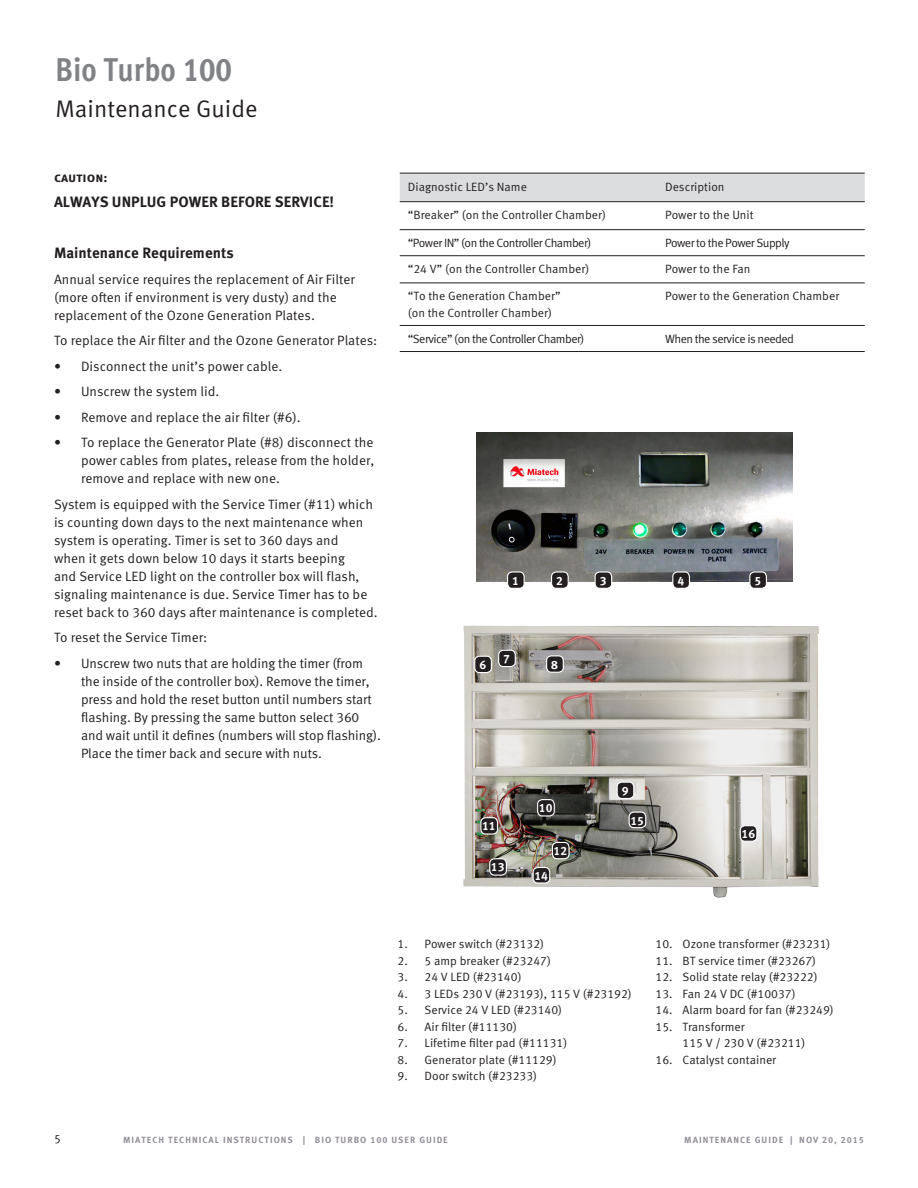
<style>
.page{position:relative;width:918px;height:1188px;background:#fff}
.page>*{position:absolute;margin:0;border:0;box-sizing:border-box;transform-origin:0 0}
.head_1{font:700 condensed 33px "Meta Pro";color:#808285}
.head_5{font:24px "Meta Pro Norm";color:#231f20}
.head_4{font:700 15px "Meta Pro";color:#231f20}
.head_4-2{font:13.5px/18px "Meta Pro Norm";color:#231f20}
.head_4-3{font:700 13.5px "Meta Pro";color:#231f20}
.body{font:12px/16.5px "Meta Pro Norm";color:#231f20}
.body-2{font:12px "Meta Pro Norm";letter-spacing:-.045em;color:#231f20}
.body-3{font:700 12px "Meta Pro";color:#fff}
.t1{font:700 9px "Meta Pro";letter-spacing:.11em;color:#948f99}
</style>
<div class="page">
<img style="left:463px;top:625px;width:356px;height:273px">
<div style="left:499px;top:650px;width:16px;height:17px;background:#231f20;border-radius:5px"></div>
<div style="left:498px;top:650px;width:18px;height:17px;border:1px solid #fff;border-radius:5px"></div>
<div style="left:617px;top:782px;width:17px;height:16px;background:#231f20;border-radius:5px"></div>
<div style="left:617px;top:782px;width:17px;height:17px;border:1px solid #fff;border-radius:5px"></div>
<div style="left:475px;top:656px;width:16px;height:17px;background:#231f20;border-radius:5px"></div>
<div style="left:474px;top:656px;width:18px;height:17px;border:1px solid #fff;border-radius:5px"></div>
<div style="left:547px;top:656px;width:16px;height:16px;background:#231f20;border-radius:5px"></div>
<div style="left:546px;top:655px;width:18px;height:18px;border:1px solid #fff;border-radius:5px"></div>
<div style="left:538px;top:800px;width:16px;height:16px;background:#231f20;border-radius:5px"></div>
<div style="left:537px;top:799px;width:18px;height:18px;border:1px solid #fff;border-radius:5px"></div>
<div style="left:481px;top:818px;width:17px;height:16px;background:#231f20;border-radius:5px"></div>
<div style="left:480px;top:817px;width:18px;height:18px;border:1px solid #fff;border-radius:5px"></div>
<div style="left:552px;top:842px;width:17px;height:17px;background:#231f20;border-radius:5px"></div>
<div style="left:552px;top:842px;width:18px;height:17px;border:1px solid #fff;border-radius:5px"></div>
<div style="left:490px;top:859px;width:16px;height:16px;background:#231f20;border-radius:5px"></div>
<div style="left:489px;top:858px;width:18px;height:18px;border:1px solid #fff;border-radius:5px"></div>
<div style="left:533px;top:867px;width:17px;height:16px;background:#231f20;border-radius:5px"></div>
<div style="left:533px;top:867px;width:17px;height:17px;border:1px solid #fff;border-radius:5px"></div>
<div style="left:629px;top:812px;width:17px;height:16px;background:#231f20;border-radius:5px"></div>
<div style="left:629px;top:812px;width:17px;height:16px;border:1px solid #fff;border-radius:5px"></div>
<div style="left:740px;top:826px;width:17px;height:15px;background:#231f20;border-radius:5px"></div>
<div style="left:740px;top:825px;width:17px;height:17px;border:1px solid #fff;border-radius:5px"></div>
<div style="left:400px;top:174px;width:465px;height:29px;background:#dcdddf"></div>
<hr style="left:400px;top:173px;width:257px;height:1px;background:#231f20">
<hr style="left:657px;top:173px;width:208px;height:1px;background:#231f20">
<hr style="left:400px;top:201px;width:257px;height:1px;background:#231f20">
<hr style="left:657px;top:201px;width:208px;height:1px;background:#231f20">
<hr style="left:400px;top:229px;width:257px;height:1px;background:#231f20">
<hr style="left:657px;top:229px;width:208px;height:1px;background:#231f20">
<hr style="left:400px;top:255px;width:257px;height:1px;background:#231f20">
<hr style="left:657px;top:255px;width:208px;height:1px;background:#231f20">
<hr style="left:400px;top:283px;width:257px;height:1px;background:#231f20">
<hr style="left:657px;top:283px;width:208px;height:1px;background:#231f20">
<hr style="left:400px;top:325px;width:257px;height:1px;background:#231f20">
<hr style="left:657px;top:325px;width:208px;height:1px;background:#231f20">
<hr style="left:400px;top:351px;width:257px;height:1px;background:#231f20">
<hr style="left:657px;top:351px;width:208px;height:1px;background:#231f20">
<img style="left:477px;top:432px;width:316px;height:150px">
<div style="left:508px;top:572px;width:16px;height:16px;background:#231f20;border-radius:5px"></div>
<div style="left:507px;top:571px;width:18px;height:18px;border:1px solid #fff;border-radius:5px"></div>
<div style="left:552px;top:572px;width:16px;height:16px;background:#231f20;border-radius:5px"></div>
<div style="left:551px;top:571px;width:18px;height:18px;border:1px solid #fff;border-radius:5px"></div>
<div style="left:595px;top:572px;width:17px;height:16px;background:#231f20;border-radius:5px"></div>
<div style="left:595px;top:571px;width:17px;height:18px;border:1px solid #fff;border-radius:5px"></div>
<div style="left:673px;top:572px;width:16px;height:16px;background:#231f20;border-radius:5px"></div>
<div style="left:672px;top:571px;width:18px;height:18px;border:1px solid #fff;border-radius:5px"></div>
<div style="left:750px;top:572px;width:16px;height:16px;background:#231f20;border-radius:5px"></div>
<div style="left:749px;top:571px;width:18px;height:18px;border:1px solid #fff;border-radius:5px"></div>
<p class="head_1" style="left:56px;top:44px;width:178px">Bio Turbo 100</p>
<p class="head_5" style="left:56px;top:91px;width:204px">Maintenance Guide</p>
<p class="head_4-3" style="left:54px;top:167px;width:55px">CAUTION:</p>
<p class="head_4" style="left:54px;top:191px;width:282px">ALWAYS UNPLUG POWER BEFO RE SERVICE!</p>
<p class="head_4" style="left:54px;top:242px;width:181px">MAINTENANCE REQUIREMENTS</p>
<p class="head_4-2" style="left:54px;top:269px;width:302px">Annual service requires the replacement of Air Filter (more often if environment is very dusty) and the replacement of the Ozone Generation Plates.</p>
<p class="head_4-2" style="left:54px;top:331px;width:325px">To replace the Air filter and the Ozone Generator Plates:</p>
<p class="head_4-2" style="left:54px;top:356px;width:228px">• Disconnect the unit’s power cable.</p>
<p class="head_4-2" style="left:54px;top:382px;width:165px">• Unscrew the system lid.</p>
<p class="head_4-2" style="left:54px;top:407px;width:246px">• Remove and replace the air filter (#6).</p>
<p class="head_4-2" style="left:81px;top:433px;width:295px;text-align:justify;text-indent:-27px">• To replace the Generator Plate (#8) disconnect the power cables from plates, release from the holder, remove and replace with new one.</p>
<p class="head_4-2" style="left:54px;top:494px;width:323px">System is equipped with the Service Timer (#11) which is counting down days to the next maintenance when system is operating. Timer is set to 360 days and<br>when it gets down below 10 days it starts beeping<br>and Service LED light on the controller box will flash, signaling maintenance is due. Service Timer has to be reset back to 360 days after maintenance is completed.</p>
<p class="head_4-2" style="left:54px;top:628px;width:155px">To reset the Service Timer:</p>
<p class="head_4-2" style="left:81px;top:653px;width:299px;text-indent:-27px">• Unscrew two nuts that are holding the timer (from the inside of the controller box). Remove the timer, press and hold the reset button until numbers start flashing. By pressing the same button select 360 and wait until it defines (numbers will stop flashing).<br>Place the timer back and secure with nuts.</p>
<p class="body" style="left:408px;top:177px;width:121px">Diagnostic LED’s Name</p>
<p class="body" style="left:665px;top:177px;width:61px">Description</p>
<p class="body" style="left:408px;top:206px;width:200px">“Breaker” (on the Controller Chamber)</p>
<p class="body" style="left:665px;top:206px;width:90px">Power to the Unit</p>
<p class="body-2" style="left:408px;top:234px;width:185px">“Power IN” (on the Controller Chamber)</p>
<p class="body-2" style="left:665px;top:234px;width:126px">Power to the Power Supply</p>
<p class="body" style="left:408px;top:260px;width:183px">“24 V” (on the Controller Chamber)</p>
<p class="body" style="left:665px;top:260px;width:87px">Power to the Fan</p>
<p class="body" style="left:408px;top:287px;width:154px">“To the Generation Chamber” (on the Controller Chamber)</p>
<p class="body" style="left:665px;top:287px;width:176px">Power to the Generation Chamber</p>
<p class="body-2" style="left:408px;top:330px;width:178px">“Service” (on the Controller Chamber)</p>
<p class="body-2" style="left:665px;top:330px;width:130px">When the service is needed</p>
<p class="body-3" style="left:512px;top:571px;width:8px">1</p>
<p class="body-3" style="left:556px;top:571px;width:8px">2</p>
<p class="body-3" style="left:600px;top:571px;width:8px">3</p>
<p class="body-3" style="left:677px;top:571px;width:8px">4</p>
<p class="body-3" style="left:754px;top:571px;width:8px">5</p>
<p class="body-3" style="left:503px;top:649px;width:8px">7</p>
<p class="body-3" style="left:479px;top:655px;width:8px">6</p>
<p class="body-3" style="left:551px;top:655px;width:8px">8</p>
<p class="body-3" style="left:482px;top:817px;width:15px">11</p>
<p class="body-3" style="left:491px;top:858px;width:15px">13</p>
<p class="body-3" style="left:539px;top:799px;width:15px">10</p>
<p class="body-3" style="left:554px;top:841px;width:15px">12</p>
<p class="body-3" style="left:534px;top:867px;width:15px">14</p>
<p class="body-3" style="left:622px;top:781px;width:8px">9</p>
<p class="body-3" style="left:630px;top:811px;width:15px">15</p>
<p class="body-3" style="left:741px;top:825px;width:15px">16</p>
<p class="body" style="left:398px;top:935px;width:148px">1. Power switch (#23132)</p>
<p class="body" style="left:398px;top:952px;width:155px">2. 5 amp breaker (#23247)</p>
<p class="body" style="left:398px;top:968px;width:126px">3. 24 V LED (#23140)</p>
<p class="body" style="left:398px;top:985px;width:236px">4. 3 LEDs 230 V (#23193), 115 V (#23192)</p>
<p class="body" style="left:398px;top:1001px;width:166px">5. Service 24 V LED (#23140)</p>
<p class="body" style="left:398px;top:1018px;width:121px">6. Air filter (#11130)</p>
<p class="body" style="left:398px;top:1034px;width:171px">7. Lifetime filter pad (#11131)</p>
<p class="body" style="left:398px;top:1051px;width:161px">8. Generator plate (#11129)</p>
<p class="body" style="left:398px;top:1067px;width:141px">9. Door switch (#23233)</p>
<p class="body" style="left:656px;top:935px;width:177px">10. Ozone transformer (#23231)</p>
<p class="body" style="left:656px;top:952px;width:162px">11. BT service timer (#23267)</p>
<p class="body" style="left:656px;top:968px;width:164px">12. Solid state relay (#23222)</p>
<p class="body" style="left:656px;top:985px;width:142px">13. Fan 24 V DC (#10037)</p>
<p class="body" style="left:656px;top:1001px;width:180px">14. Alarm board for fan (#23249)</p>
<p class="body" style="left:682px;top:1018px;width:124px;text-indent:-27px">15. Transformer<br>115 V / 230 V (#23211)</p>
<p class="body" style="left:656px;top:1051px;width:122px">16. Catalyst container</p>
<p class="body" style="left:54px;top:1130px;width:8px">5</p>
<p class="t1" style="left:123px;top:1133px;width:15px">MIATECH</p>
<p class="t1" style="left:168px;top:1133px;width:7px">TECHNICA</p>
<p class="t1" style="left:215px;top:1133px;width:50px">L INSTRUCTION</p>
<p class="t1" style="left:288px;top:1133px;width:55px">S | BIO TURB</p>
<p class="t1" style="left:360px;top:1133px;width:89px">O 100 USER GUIDE</p>
<p class="t1" style="left:684px;top:1133px;width:181px">MAINTENANCE GUIDE | NOV 20, 2015</p>
</div>
